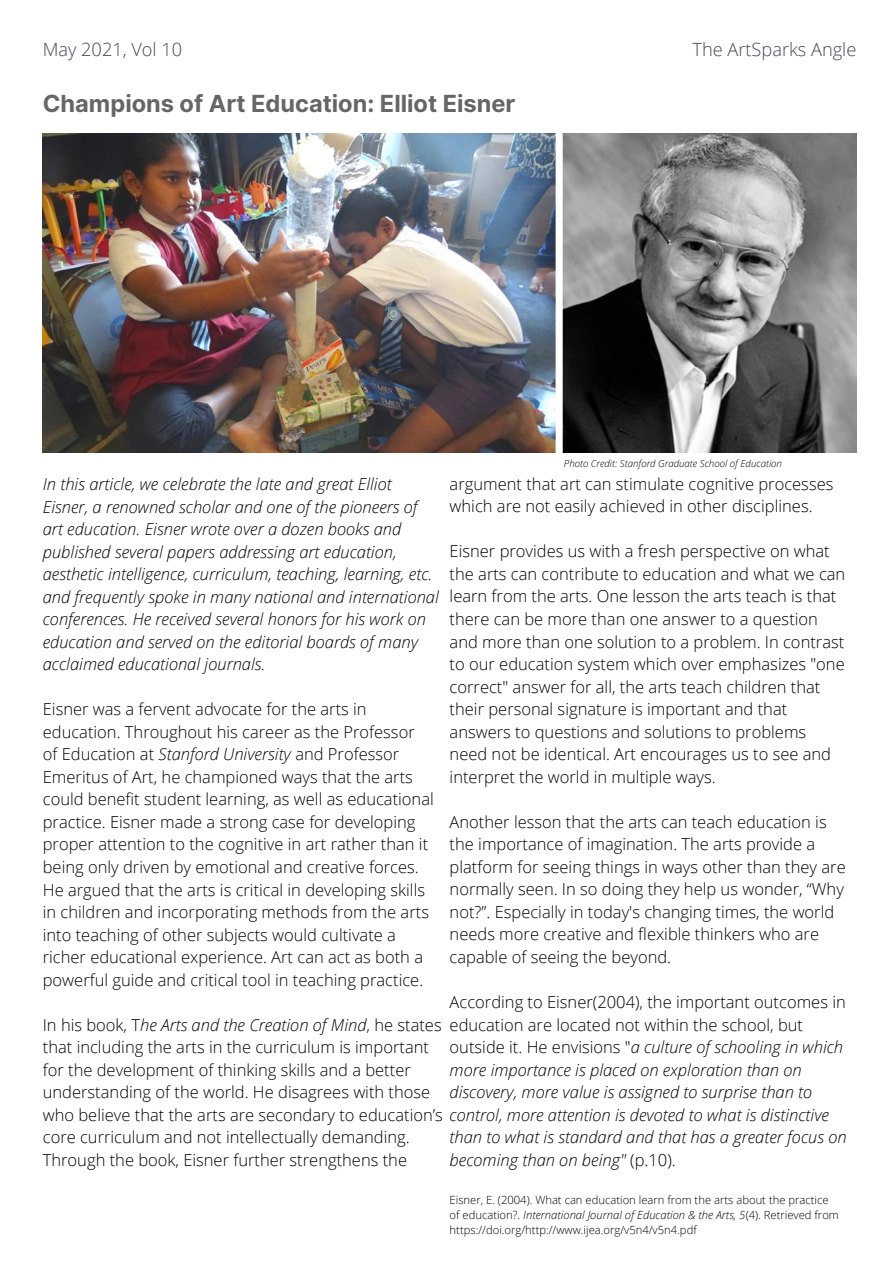
<style>
.page{position:relative;width:894px;height:1264px;background:#fff}
.page>*{position:absolute;margin:0;border:0;box-sizing:border-box;transform-origin:0 0}
.t1{font:700 23.55px "Inter";color:#666}
.t2{font:300 18.15px "Open Sans";color:#444956}
.t3{font:300 16.5px/22.5px "Open Sans";color:#000}
.t4{font:italic 300 16.5px/22.5px "Open Sans";color:#000}
.t5{font:300 11.25px/15px "Open Sans";color:#000}
.t6{font:italic 300 9.75px "Open Sans";color:#000}
.s1{font-style:normal}
.s2{font-style:italic}
</style>
<div class="page">
<img style="left:43px;top:133px;width:512px;height:320px">
<img style="left:562px;top:133px;width:293px;height:320px">
<svg style="left:555px;top:133px;width:1px;height:320px"></svg>
<p class="t2" style="left:43px;top:36px;width:141px">May 2021, Vol 10</p>
<p class="t2" style="left:692px;top:36px;width:165px">The ArtSparks Angle</p>
<h1 class="t1" style="left:43px;top:89px;width:474px">Champions of Art Education: Elliot Eisner</h1>
<p class="t6" style="left:563px;top:456px;width:220px">Photo Credit: Stanford Graduate School of Education</p>
<p class="t3" style="left:449px;top:472px;width:385px">argument that art can stimulate cognitive processes which are not easily achieved in other disciplines.</p>
<p class="t3" style="left:449px;top:539px;width:397px">Eisner provides us with a fresh perspective on what the arts can contribute to education and what we can learn from the arts. One lesson the arts teach is that there can be more than one answer to a question and more than one solution to a problem. In contrast to our education system which over emphasizes "one correct" answer for all, the arts teach children that their personal signature is important and that answers to questions and solutions to problems need not be identical. Art encourages us to see and interpret the world in multiple ways.</p>
<p class="t3" style="left:449px;top:810px;width:397px">Another lesson that the arts can teach education is the importance of imagination. The arts provide a platform for seeing things in ways other than they are normally seen. In so doing they help us wonder, “Why not?”. Especially in today's changing times, the world needs more creative and flexible thinkers who are capable of seeing the beyond.</p>
<p class="t4" style="left:449px;top:990px;width:397px"><span class="s1">According to Eisner(2004), the important outcomes in education are located not within the school, but outside it. He envisions "</span>a culture of schooling in which more importance is placed on exploration than on discovery, more value is assigned to surprise than to</p>
<p class="t4" style="left:449px;top:1125px;width:398px">than to what is standard and that has a greater focus on becoming than on being" <span class="s1">(p.10).</span></p>
<p class="t5" style="left:449px;top:1192px;width:390px">Eisner, E. (2004). What can education learn from the arts about the practice of education?. <span class="s2">International Journal of Education &amp; the Arts, 5</span>(4). Retrieved from https://doi.org/http://www.ijea.org/v5n4/v5n4.pdf</p>
<p class="t4" style="left:43px;top:472px;width:397px">In this article, we celebrate the late and great Elliot Eisner, a renowned scholar and one of the pioneers of art education. Eisner wrote over a dozen books and published several papers addressing art education, aesthetic intelligence, curriculum, teaching, learning, etc. and frequently spoke in many national and international conferences. He received several honors for his work on education and served on the editorial boards of many acclaimed educational journals.</p>
<p class="t3" style="left:43px;top:697px;width:392px">Eisner was a fervent advocate for the arts in education. Throughout his career as the Professor<br>of Education at <span class="s2">Stanford University</span> and Professor Emeritus of Art, he championed ways that the arts could benefit student learning, as well as educational practice. Eisner made a strong case for developing proper attention to the cognitive in art rather than it being only driven by emotional and creative forces.<br>He argued that the arts is critical in developing skills in children and incorporating methods from the arts into teaching of other subjects would cultivate a richer educational experience. Art can act as both a powerful guide and critical tool in teaching practice.</p>
<p class="t3" style="left:43px;top:1013px;width:787px">In his book, T<span class="s2">he Arts and the Creation of Mind</span>, he states<br>that including the arts in the curriculum is important<br>for the development of thinking skills and a better<br>understanding of the world. He disagrees with those<br>who believe that the arts are secondary to education’s <span class="s2">control, more attention is devoted to what is distinctive </span>core curriculum and not intellectually demanding.<br>Through the book, Eisner further strengthens the</p>
</div>
